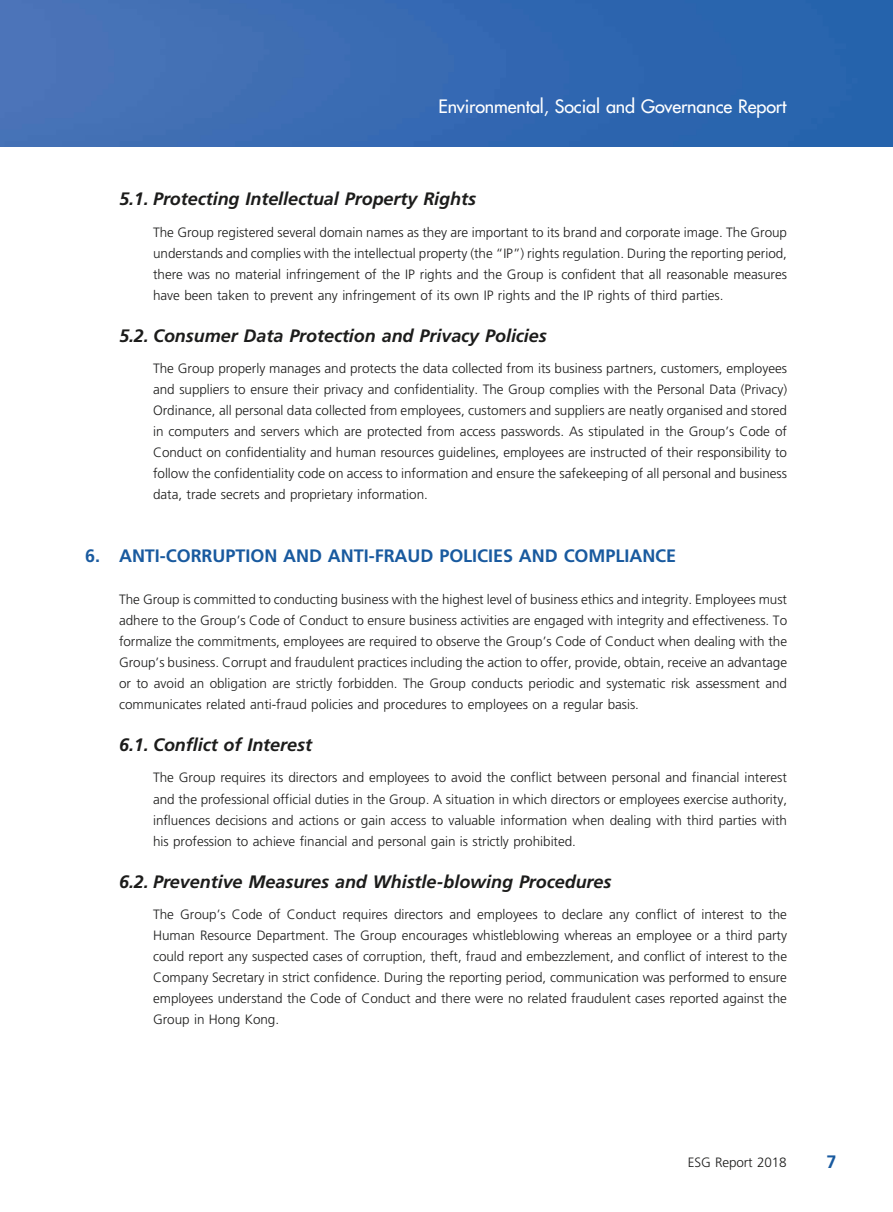
<style>
.page{position:relative;width:893px;height:1212px;background:#fff}
.page>*{position:absolute;margin:0;border:0;box-sizing:border-box;transform-origin:0 0}
.t1{font:italic 700 18px "Frutiger LT Std";letter-spacing:-.005em;color:#1c1c1b}
.t2{font:700 18px "Frutiger LT Std";letter-spacing:-.005em;color:#195a9f}
.t3{font:500 18px "Futura Std";letter-spacing:-.01em;color:#fff}
.t4{font:300 13.5px/21px "Frutiger LT Std";letter-spacing:-.005em;color:#1c1c1b;text-align:justify}
</style>
<div class="page">
<img style="left:0;top:0;width:893px;height:146px">
<h1 class="t3" style="left:438px;top:95px;width:349px">Environmental, Social and Governance Report</h1>
<h1 class="t1" style="left:119px;top:188px;width:359px">5.1. Protecting Intellectual Property Rights</h1>
<p class="t4" style="left:153px;top:222px;width:635px">The Group registered several domain names as they are important to its brand and corporate image. The Group understands and complies with the intellectual property (the “IP”) rights regulation. During the reporting period, there was no material infringement of the IP rights and the Group is confident that all reasonable measures have been taken to prevent any infringement of its own IP rights and the IP rights of third parties.</p>
<h1 class="t1" style="left:119px;top:325px;width:429px">5.2. Consumer Data Protection and Privacy Policies</h1>
<p class="t4" style="left:153px;top:358px;width:635px">The Group properly manages and protects the data collected from its business partners, customers, employees and suppliers to ensure their privacy and confidentiality. The Group complies with the Personal Data (Privacy)<br>Ordinance, all personal data collected from employees, customers and suppliers are neatly organised and stored in computers and servers which are protected from access passwords. As stipulated in the Group’s Code of Conduct on confidentiality and human resources guidelines, employees are instructed of their responsibility to follow the confidentiality code on access to information and ensure the safekeeping of all personal and business data, trade secrets and proprietary information.</p>
<h1 class="t2" style="left:85px;top:545px;width:593px">6. ANTI-CORRUPTION AND ANTI-FRAUD POLICIES AND COMPLIANCE</h1>
<p class="t4" style="left:119px;top:589px;width:670px">The Group is committed to conducting business with the highest level of business ethics and integrity. Employees must adhere to the Group’s Code of Conduct to ensure business activities are engaged with integrity and effectiveness. To formalize the commitments, employees are required to observe the Group’s Code of Conduct when dealing with the Group’s business. Corrupt and fraudulent practices including the action to offer, provide, obtain, receive an advantage or to avoid an obligation are strictly forbidden. The Group conducts periodic and systematic risk assessment and communicates related anti-fraud policies and procedures to employees on a regular basis.</p>
<h1 class="t1" style="left:119px;top:734px;width:194px">6.1. Conflict of Interest</h1>
<p class="t4" style="left:153px;top:767px;width:636px">The Group requires its directors and employees to avoid the conflict between personal and financial interest and the professional official duties in the Group. A situation in which directors or employees exercise authority, influences decisions and actions or gain access to valuable information when dealing with third parties with his profession to achieve financial and personal gain is strictly prohibited.</p>
<h1 class="t1" style="left:119px;top:871px;width:494px">6.2. Preventive Measures and Whistle-blowing Procedures</h1>
<p class="t4" style="left:153px;top:904px;width:635px">The Group’s Code of Conduct requires directors and employees to declare any conflict of interest to the Human Resource Department. The Group encourages whistleblowing whereas an employee or a third party could report any suspected cases of corruption, theft, fraud and embezzlement, and conflict of interest to the Company Secretary in strict confidence. During the reporting period, communication was performed to ensure employees understand the Code of Conduct and there were no related fraudulent cases reported against the Group in Hong Kong.</p>
<p class="t4" style="left:688px;top:1152px;width:101px">ESG Report 2018</p>
<h1 class="t2" style="left:826px;top:1151px;width:12px">7</h1>
</div>
